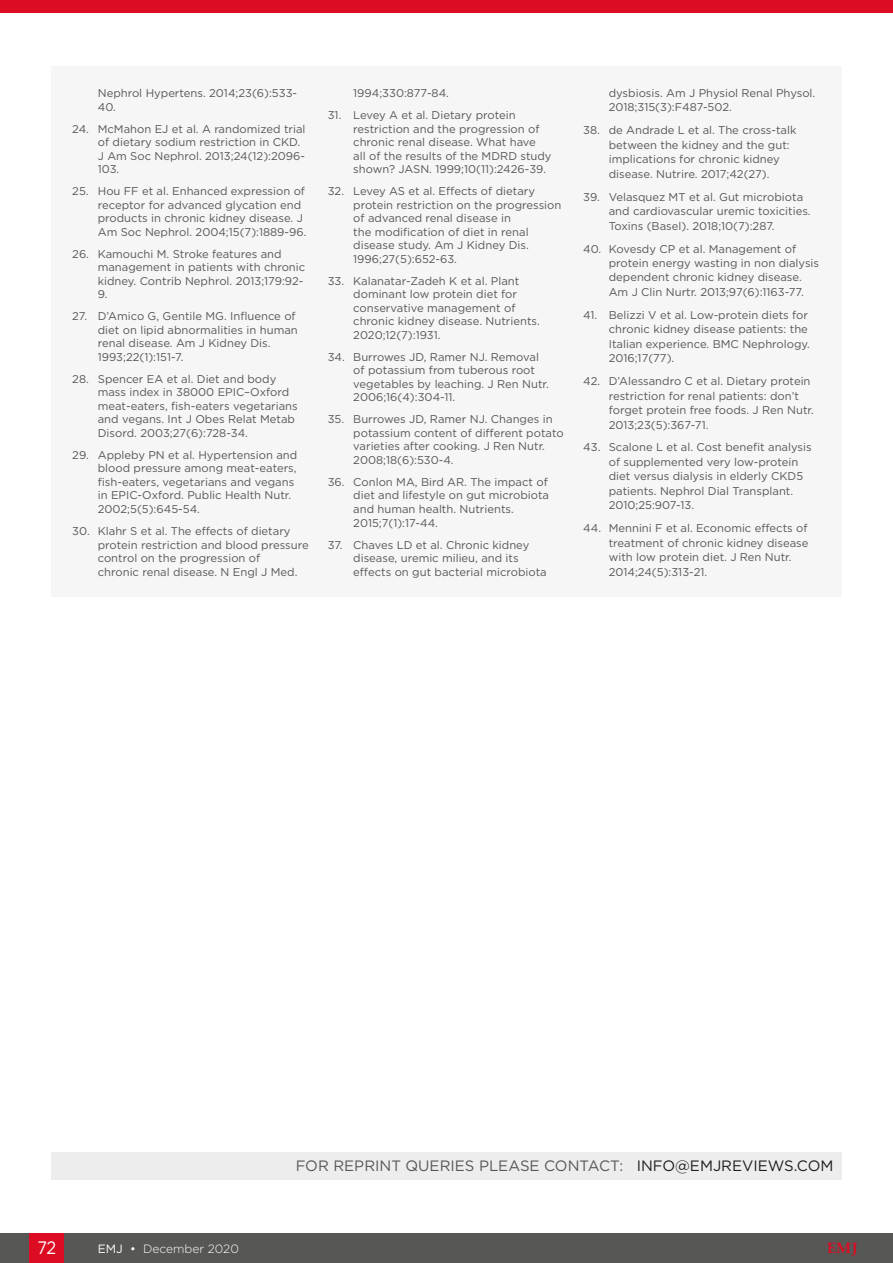
<style>
.page{position:relative;width:893px;height:1263px;background:#fff}
.page>*{position:absolute;margin:0;border:0;box-sizing:border-box;transform-origin:0 0}
.t1{font:18px "Gotham";color:#fff;scale:.9 1}
.Banner_Body_Text{font:15px "Gotham";color:#575756}
.t2{font:700 15px "Palatino Linotype";color:#dc0c23}
.t3{font:300 12px "Gotham";color:#fff}
.t4{font:11.25px/13.5px "Gotham";color:#575756}
.s1{color:#1d1d1d}
.s2{font-weight:400}
</style>
<div class="page">
<div style="left:0;top:1233px;width:893px;height:30px;background:#575756"></div>
<div style="left:30px;top:1233px;width:34px;height:30px;background:#dc0c23"></div>
<div style="left:0;top:0;width:893px;height:13px;background:#dc0c23"></div>
<div style="left:51px;top:67px;width:791px;height:530px;background:#f6f6f6"></div>
<div style="left:51px;top:1152px;width:791px;height:27px;background:#ededed"></div>
<p class="t4" style="left:98px;top:86px;width:201px">Nephrol Hypertens. 2014;23(6):533-<br>40.</p>
<p class="t4" style="left:98px;top:122px;width:209px;text-indent:-26px">24. McMahon EJ et al. A randomized trial of dietary sodium restriction in CKD.<br>J Am Soc Nephrol. 2013;24(12):2096-<br>103.</p>
<p class="t4" style="left:98px;top:184px;width:210px;text-indent:-26px">25. Hou FF et al. Enhanced expression of receptor for advanced glycation end products in chronic kidney disease. J Am Soc Nephrol. 2004;15(7):1889-96.</p>
<p class="t4" style="left:98px;top:247px;width:209px;text-indent:-26px">26. Kamouchi M. Stroke features and management in patients with chronic kidney. Contrib Nephrol. 2013;179:92-<br>9.</p>
<p class="t4" style="left:98px;top:309px;width:201px;text-indent:-26px">27. D’Amico G, Gentile MG. Influence of diet on lipid abnormalities in human renal disease. Am J Kidney Dis.<br>1993;22(1):151-7.</p>
<p class="t4" style="left:98px;top:372px;width:201px;text-indent:-26px">28. Spencer EA et al. Diet and body mass index in 38000 EPIC–Oxford meat-eaters, fish-eaters vegetarians and vegans. Int J Obes Relat Metab Disord. 2003;27(6):728-34.</p>
<p class="t4" style="left:98px;top:448px;width:201px;text-indent:-26px">29. Appleby PN et al. Hypertension and blood pressure among meat-eaters, fish-eaters, vegetarians and vegans in EPIC-Oxford. Public Health Nutr.<br>2002;5(5):645-54.</p>
<p class="t4" style="left:98px;top:524px;width:212px;text-indent:-26px">30. Klahr S et al. The effects of dietary protein restriction and blood pressure control on the progression of<br>chronic renal disease. N Engl J Med.</p>
<p class="t4" style="left:353px;top:86px;width:97px">1994;330:877-84.</p>
<p class="t4" style="left:353px;top:108px;width:200px;text-indent:-26px">31. Levey A et al. Dietary protein restriction and the progression of chronic renal disease. What have<br>all of the results of the MDRD study shown? JASN. 1999;10(11):2426-39.</p>
<p class="t4" style="left:353px;top:184px;width:210px;text-indent:-26px">32. Levey AS et al. Effects of dietary protein restriction on the progression of advanced renal disease in<br>the modification of diet in renal disease study. Am J Kidney Dis.<br>1996;27(5):652-63.</p>
<p class="t4" style="left:353px;top:274px;width:188px;text-indent:-26px">33. Kalanatar-Zadeh K et al. Plant dominant low protein diet for conservative management of chronic kidney disease. Nutrients.<br>2020;12(7):1931.</p>
<p class="t4" style="left:353px;top:350px;width:197px;text-indent:-26px">34. Burrowes JD, Ramer NJ. Removal of potassium from tuberous root vegetables by leaching. J Ren Nutr.<br>2006;16(4):304-11.</p>
<p class="t4" style="left:353px;top:412px;width:212px;text-indent:-26px">35. Burrowes JD, Ramer NJ. Changes in potassium content of different potato varieties after cooking. J Ren Nutr.<br>2008;18(6):530-4.</p>
<p class="t4" style="left:353px;top:475px;width:197px;text-indent:-26px">36. Conlon MA, Bird AR. The impact of diet and lifestyle on gut microbiota and human health. Nutrients.<br>2015;7(1):17-44.</p>
<p class="t4" style="left:353px;top:537px;width:195px;text-indent:-26px">37. Chaves LD et al. Chronic kidney disease, uremic milieu, and its effects on gut bacterial microbiota</p>
<p class="t4" style="left:609px;top:86px;width:208px;line-height:14.4px">dysbiosis. Am J Physiol Renal Physol.<br>2018;315(3):F487-502.</p>
<p class="t4" style="left:609px;top:123px;width:189px;line-height:14.4px;text-indent:-26px">38. de Andrade L et al. The cross-talk between the kidney and the gut: implications for chronic kidney disease. Nutrire. 2017;42(27).</p>
<p class="t4" style="left:609px;top:189px;width:203px;line-height:14.4px;text-indent:-26px">39. Velasquez MT et al. Gut microbiota and cardiovascular uremic toxicities.<br>Toxins (Basel). 2018;10(7):287.</p>
<p class="t4" style="left:609px;top:241px;width:212px;line-height:14.4px;text-indent:-26px">40. Kovesdy CP et al. Management of protein energy wasting in non dialysis dependent chronic kidney disease.<br>Am J Clin Nurtr. 2013;97(6):1163-77.</p>
<p class="t4" style="left:609px;top:307px;width:203px;line-height:14.4px;text-indent:-26px">41. Belizzi V et al. Low-protein diets for chronic kidney disease patients: the<br>Italian experience. BMC Nephrology.<br>2016;17(77).</p>
<p class="t4" style="left:609px;top:374px;width:207px;line-height:14.4px;text-indent:-26px">42. D’Alessandro C et al. Dietary protein restriction for renal patients: don’t forget protein free foods. J Ren Nutr.<br>2013;23(5):367-71.</p>
<p class="t4" style="left:609px;top:440px;width:204px;line-height:14.4px;text-indent:-26px">43. Scalone L et al. Cost benefit analysis of supplemented very low-protein diet versus dialysis in elderly CKD5 patients. Nephrol Dial Transplant.<br>2010;25:907-13.</p>
<p class="t4" style="left:609px;top:521px;width:201px;line-height:14.4px;text-indent:-26px">44. Mennini F et al. Economic effects of treatment of chronic kidney disease with low protein diet. J Ren Nutr.<br>2014;24(5):313-21.</p>
<p class="Banner_Body_Text" style="left:296px;top:1156px;width:539px">FOR REPRINT QUERIES PLEASE CONTACT: <span class="s1">INFO@EMJREVIEWS.COM</span></p>
<h1 class="t1" style="left:37px;top:1236px;width:22px">72</h1>
<p class="t3" style="left:98px;top:1241px;width:143px"><span class="s2">EMJ •</span> December 2020</p>
<h2 class="t2" style="left:827px;top:1238px;width:32px">EMJ</h2>
</div>
